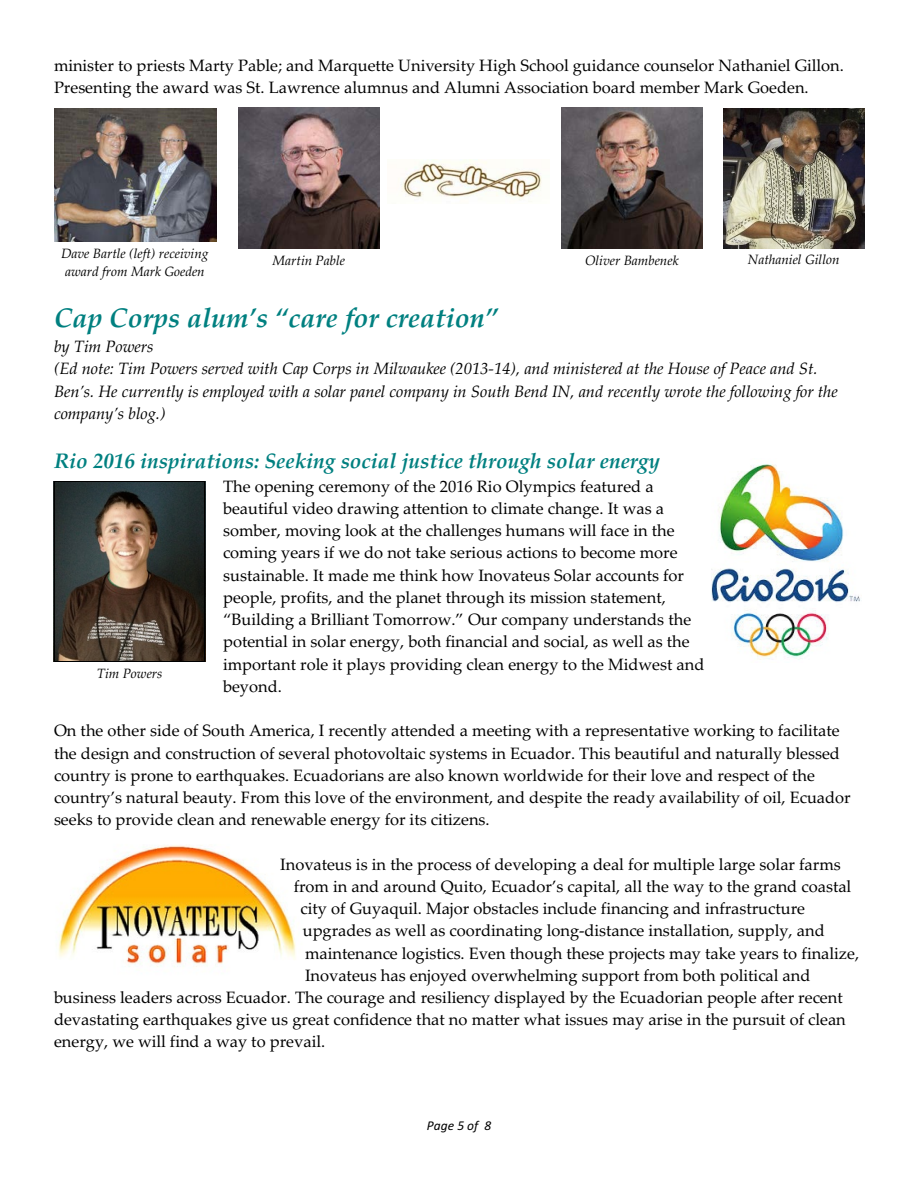
<style>
.page{position:relative;width:918px;height:1188px;background:#fff}
.page>*{position:absolute;margin:0;border:0;box-sizing:border-box;transform-origin:0 0}
.t1{font:italic 700 27px "Palatino Linotype";color:#008080}
.t2{font:italic 700 21px "Palatino Linotype";color:#008080}
.t3{font:16.5px/22.2px "Palatino Linotype";color:#000}
.t4{font:italic 16.5px/22.2px "Palatino Linotype";letter-spacing:-.005em;color:#000}
.t5{font:italic 13.5px/18.1px "Palatino Linotype";color:#000;text-align:center}
.t6{font:italic 13.5px "Calibri";letter-spacing:.005em;color:#000}
</style>
<div class="page">
<img style="left:54px;top:108px;width:162px;height:133px">
<img style="left:562px;top:108px;width:140px;height:141px">
<img style="left:724px;top:108px;width:140px;height:140px">
<img style="left:239px;top:108px;width:140px;height:141px">
<img style="left:398px;top:160px;width:144px;height:42px">
<img style="left:711px;top:464px;width:149px;height:196px">
<img style="left:54px;top:481px;width:151px;height:181px">
<img style="left:58px;top:845px;width:238px;height:122px">
<p class="t3" style="left:54px;top:56px;width:791px">minister to priests Marty Pable; and Marquette University High School guidance counselor Nathaniel Gillon.<br>Presenting the award was St. Lawrence alumnus and Alumni Association board member Mark Goeden.</p>
<p class="t5" style="left:61px;top:246px;width:149px">Dave Bartle (left) receiving award from Mark Goeden</p>
<p class="t5" style="left:273px;top:253px;width:74px">Martin Pable</p>
<p class="t5" style="left:585px;top:253px;width:95px">Oliver Bambenek</p>
<p class="t5" style="left:748px;top:252px;width:93px">Nathaniel Gillon</p>
<h1 class="t1" style="left:54px;top:307px;width:446px">Cap Corps alum’s “care for creation”</h1>
<p class="t4" style="left:54px;top:337px;width:785px">by Tim Powers<br>(Ed note: Tim Powers served with Cap Corps in Milwaukee (2013-14), and ministered at the House of Peace and St.<br>Ben’s. He currently is employed with a solar panel company in South Bend IN, and recently wrote the following for the company’s blog.)</p>
<p class="t2" style="left:54px;top:453px;width:608px">Rio 2016 inspirations: Seeking social justice through solar energy</p>
<p class="t3" style="left:223px;top:477px;width:483px">The opening ceremony of the 2016 Rio Olympics featured a beautiful video drawing attention to climate change. It was a somber, moving look at the challenges humans will face in the coming years if we do not take serious actions to become more sustainable. It made me think how Inovateus Solar accounts for people, profits, and the planet through its mission statement, “Building a Brilliant Tomorrow.” Our company understands the potential in solar energy, both financial and social, as well as the important role it plays providing clean energy to the Midwest and beyond.</p>
<p class="t3" style="left:54px;top:721px;width:798px">On the other side of South America, I recently attended a meeting with a representative working to facilitate the design and construction of several photovoltaic systems in Ecuador. This beautiful and naturally blessed country is prone to earthquakes. Ecuadorians are also known worldwide for their love and respect of the country’s natural beauty. From this love of the environment, and despite the ready availability of oil, Ecuador seeks to provide clean and renewable energy for its citizens.</p>
<p class="t3" style="left:280px;top:855px;width:562px">Inovateus is in the process of developing a deal for multiple large solar farms</p>
<p class="t3" style="left:294px;top:877px;width:559px">from in and around Quito, Ecuador’s capital, all the way to the grand coastal</p>
<p class="t3" style="left:301px;top:899px;width:506px">city of Guyaquil. Major obstacles include financing and infrastructure</p>
<p class="t3" style="left:303px;top:922px;width:523px">upgrades as well as coordinating long-distance installation, supply, and</p>
<p class="t3" style="left:305px;top:944px;width:556px">maintenance logistics. Even though these projects may take years to finalize,</p>
<p class="t3" style="left:305px;top:966px;width:507px">Inovateus has enjoyed overwhelming support from both political and</p>
<p class="t3" style="left:54px;top:988px;width:790px">business leaders across Ecuador. The courage and resiliency displayed by the Ecuadorian people after recent</p>
<p class="t3" style="left:54px;top:1010px;width:793px">devastating earthquakes give us great confidence that no matter what issues may arise in the pursuit of clean</p>
<p class="t3" style="left:54px;top:1033px;width:273px">energy, we will find a way to prevail.</p>
<p class="t5" style="left:97px;top:666px;width:67px">Tim Powers</p>
<p class="t6" style="left:427px;top:1120px;width:66px">Page 5 of 8</p>
</div>
